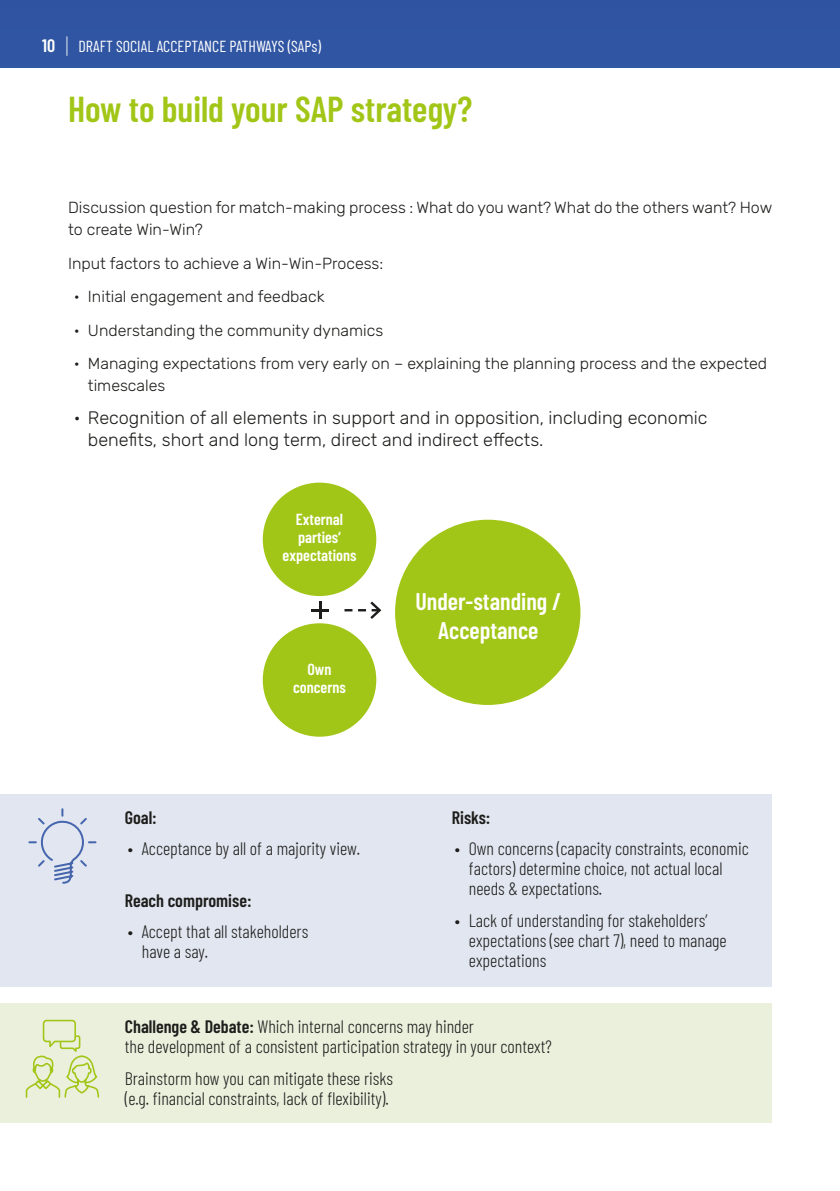
<style>
.page{position:relative;width:840px;height:1191px;background:#fff}
.page>*{position:absolute;margin:0;border:0;box-sizing:border-box;transform-origin:0 0}
.t1{font:600 36px "Barlow Condensed";color:#a2c617}
.t2{font:600 24px/28px "Barlow Condensed";color:#fff;text-align:center}
.t3{font:600 23.4px "Barlow Condensed";color:#fff;scale:.31 1}
.t4{font:300 18px/20px "Barlow Condensed";color:#1d1d1b}
.t5{font:300 18px/22px "Rubik";color:#1d1d1b}
.t6{font:600 18px "Barlow Condensed";color:#1d1d1b}
.t7{font:600 18px "Barlow Condensed";color:#fff}
.t8{font:300 16px/22px "Rubik";color:#1d1d1b}
.t9{font:600 16px/18px "Barlow Condensed";color:#fff;text-align:center}
.t10{font:16px "Barlow Condensed";color:#fff}
.s1{font-weight:600}
</style>
<div class="page">
<div style="left:0;top:0;width:839px;height:1191px;background:#3055a2"></div>
<div style="left:0;top:68px;width:839px;height:1123px;background:#fff"></div>
<div style="left:0;top:1003px;width:771px;height:120px;background:#ebf0dd"></div>
<div style="left:0;top:794px;width:771px;height:192px;background:#e1e6f0"></div>
<div style="left:395px;top:520px;width:185px;height:185px;background:#a2c617;border-radius:50%"></div>
<div style="left:262px;top:482px;width:114px;height:114px;background:#a2c617;border-radius:50%"></div>
<div style="left:262px;top:623px;width:114px;height:113px;background:#a2c617;border-radius:50%"></div>
<svg style="left:311px;top:602px;width:17px;height:17px"></svg>
<svg style="left:344px;top:601px;width:38px;height:18px"></svg>
<svg style="left:25px;top:808px;width:75px;height:290px"></svg>
<p class="t3" style="left:66px;top:29px;width:5px">|</p>
<p class="t7" style="left:42px;top:33px;width:15px">10</p>
<p class="t10" style="left:78px;top:35px;width:244px">DRAFT SOCIAL ACCEPTANCE PATHWAYS (SAPs)</p>
<h1 class="t1" style="left:68px;top:83px;width:405px">How to build your SAP strategy?</h1>
<p class="t8" style="left:68px;top:197px;width:705px">Discussion question for match-making process : What do you want? What do the others want? How to create Win-Win?</p>
<p class="t8" style="left:68px;top:253px;width:316px">Input factors to achieve a Win-Win-Process:</p>
<p class="t8" style="left:74px;top:286px;width:252px">• Initial engagement and feedback</p>
<p class="t8" style="left:74px;top:319px;width:311px">• Understanding the community dynamics</p>
<p class="t8" style="left:88px;top:353px;width:680px;text-indent:-14px">• Managing expectations from very early on – explaining the planning process and the expected timescales</p>
<p class="t5" style="left:88px;top:407px;width:620px;text-indent:-14px">• Recognition of all elements in support and in opposition, including economic benefits, short and long term, direct and indirect effects.</p>
<p class="t9" style="left:282px;top:509px;width:75px">External parties‘ expectations</p>
<p class="t9" style="left:293px;top:659px;width:54px">Own concerns</p>
<p class="t6" style="left:125px;top:804px;width:33px">Goal:</p>
<p class="t4" style="left:128px;top:837px;width:234px">• Acceptance by all of a majority view.</p>
<p class="t6" style="left:125px;top:887px;width:128px">Reach compromise:</p>
<p class="t4" style="left:142px;top:920px;width:168px;text-indent:-14px">• Accept that all stakeholders have a say.</p>
<h2 class="t2" style="left:415px;top:586px;width:147px">Under-standing /<br>Acceptance</h2>
<p class="t6" style="left:451px;top:804px;width:40px">Risks:</p>
<p class="t4" style="left:468px;top:837px;width:281px;text-indent:-14px">• Own concerns (capacity constraints, economic factors) determine choice, not actual local needs &amp; expectations.</p>
<p class="t4" style="left:468px;top:909px;width:259px;text-indent:-14px">• Lack of understanding for stakeholders’ expectations (see chart 7), need to manage expectations</p>
<p class="t4" style="left:125px;top:1015px;width:428px"><span class="s1">Challenge &amp; Debate:</span> Which internal concerns may hinder<br>the development of a consistent participation strategy in your context?</p>
<p class="t4" style="left:125px;top:1066px;width:269px">Brainstorm how you can mitigate these risks (e.g. financial constraints, lack of flexibility).</p>
</div>
